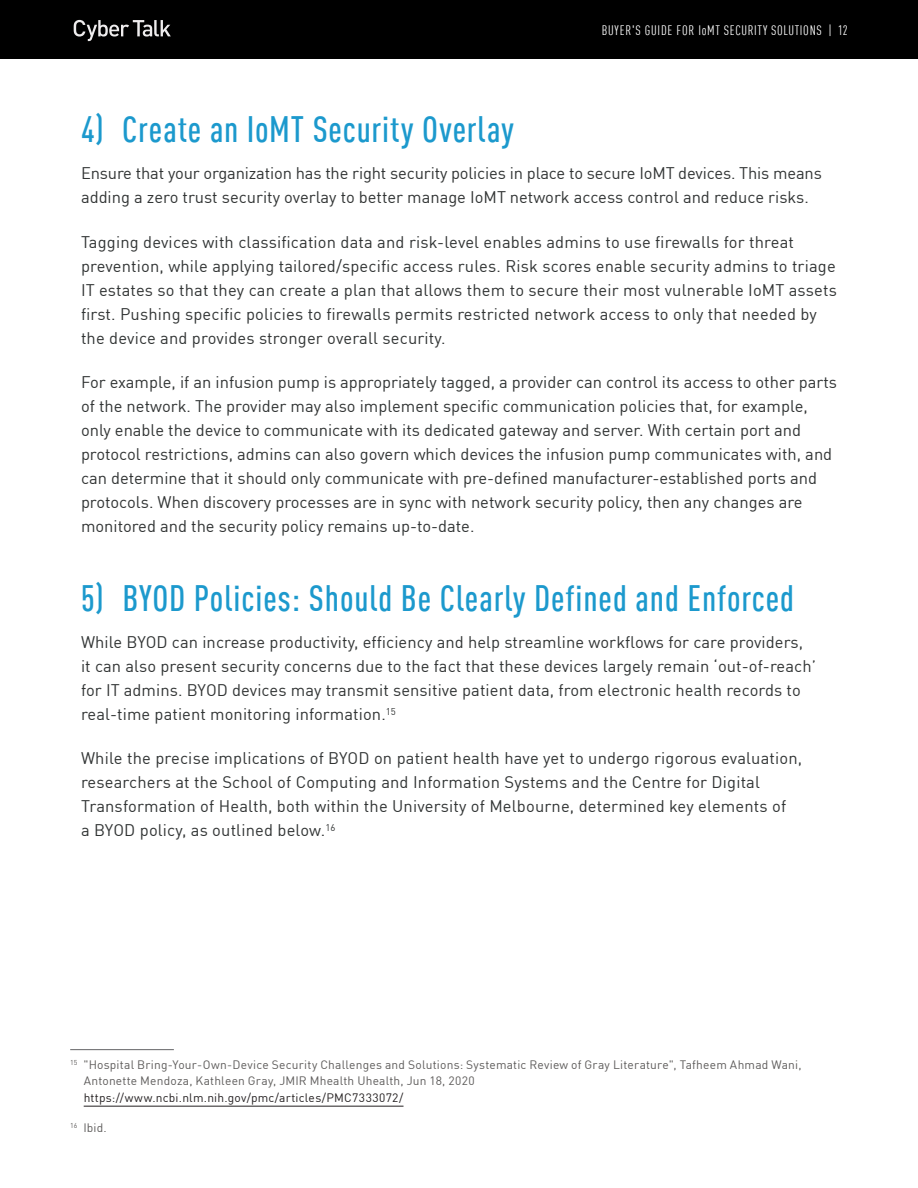
<style>
.page{position:relative;width:918px;height:1188px;background:#fff}
.page>*{position:absolute;margin:0;border:0;box-sizing:border-box;transform-origin:0 0}
.Section_Header{font:500 condensed 36px "DIN Pro";letter-spacing:.025em;color:#1c99cd}
.Body_Copy{font:16.5px/24px "DIN Pro";color:#313434}
.t1{font:condensed 13.5px "DIN Pro";letter-spacing:.05em;color:#fff}
.Footnotes{font:12px/16.5px "DIN Pro";letter-spacing:.015em;color:#5e5c5b}
.s1{color:#231f20}
</style>
<div class="page">
<div style="left:0;top:0;width:918px;height:58px;background:#000"></div>
<hr style="left:84px;top:1106px;width:320px;height:1px;background:#231f20">
<hr style="left:70px;top:1049px;width:104px;height:1px;background:#636366">
<svg style="left:74px;top:20px;width:97px;height:21px"></svg>
<p class="t1" style="left:602px;top:21px;width:248px">BUYER'S GUIDE FOR IoMT SECURITY SOLUTIONS | 12</p>
<p class="Section_Header" style="left:81px;top:104px;width:434px">4) Create an IoMT Security Overlay</p>
<p class="Body_Copy" style="left:81px;top:160px;width:742px">Ensure that your organization has the right security policies in place to secure IoMT devices. This means adding a zero trust security overlay to better manage IoMT network access control and reduce risks.</p>
<p class="Body_Copy" style="left:81px;top:229px;width:757px">Tagging devices with classification data and risk-level enables admins to use firewalls for threat prevention, while applying tailored/specific access rules. Risk scores enable security admins to triage IT estates so that they can create a plan that allows them to secure their most vulnerable IoMT assets first. Pushing specific policies to firewalls permits restricted network access to only that needed by the device and provides stronger overall security.</p>
<p class="Body_Copy" style="left:81px;top:369px;width:758px">For example, if an infusion pump is appropriately tagged, a provider can control its access to other parts of the network. The provider may also implement specific communication policies that, for example, only enable the device to communicate with its dedicated gateway and server. With certain port and protocol restrictions, admins can also govern which devices the infusion pump communicates with, and can determine that it should only communicate with pre-defined manufacturer-established ports and protocols. When discovery processes are in sync with network security policy, then any changes are monitored and the security policy remains up-to-date.</p>
<p class="Section_Header" style="left:81px;top:572px;width:715px">5) BYOD Policies: Should Be Clearly Defined and Enforced</p>
<p class="Body_Copy" style="left:81px;top:629px;width:737px">While BYOD can increase productivity, efficiency and help streamline workflows for care providers, it can also present security concerns due to the fact that these devices largely remain ‘out-of-reach’ for IT admins. BYOD devices may transmit sensitive patient data, from electronic health records to real-time patient monitoring information.<sup>15</sup></p>
<p class="Body_Copy" style="left:81px;top:745px;width:723px">While the precise implications of BYOD on patient health have yet to undergo rigorous evaluation, researchers at the School of Computing and Information Systems and the Centre for Digital Transformation of Health, both within the University of Melbourne, determined key elements of<br>a BYOD policy, as outlined below.<sup>16</sup></p>
<p class="Footnotes" style="left:84px;top:1055px;width:719px;text-indent:-14px"><sup>15</sup> "Hospital Bring-Your-Own-Device Security Challenges and Solutions: Systematic Review of Gray Literature", Tafheem Ahmad Wani,<br>Antonette Mendoza, Kathleen Gray, JMIR Mhealth Uhealth, Jun 18, 2020<br><span class="s1">https://www.ncbi.nlm.nih.gov/pmc/articles/PMC7333072/</span></p>
<p class="Footnotes" style="left:70px;top:1119px;width:38px"><sup>16</sup> Ibid.</p>
</div>
